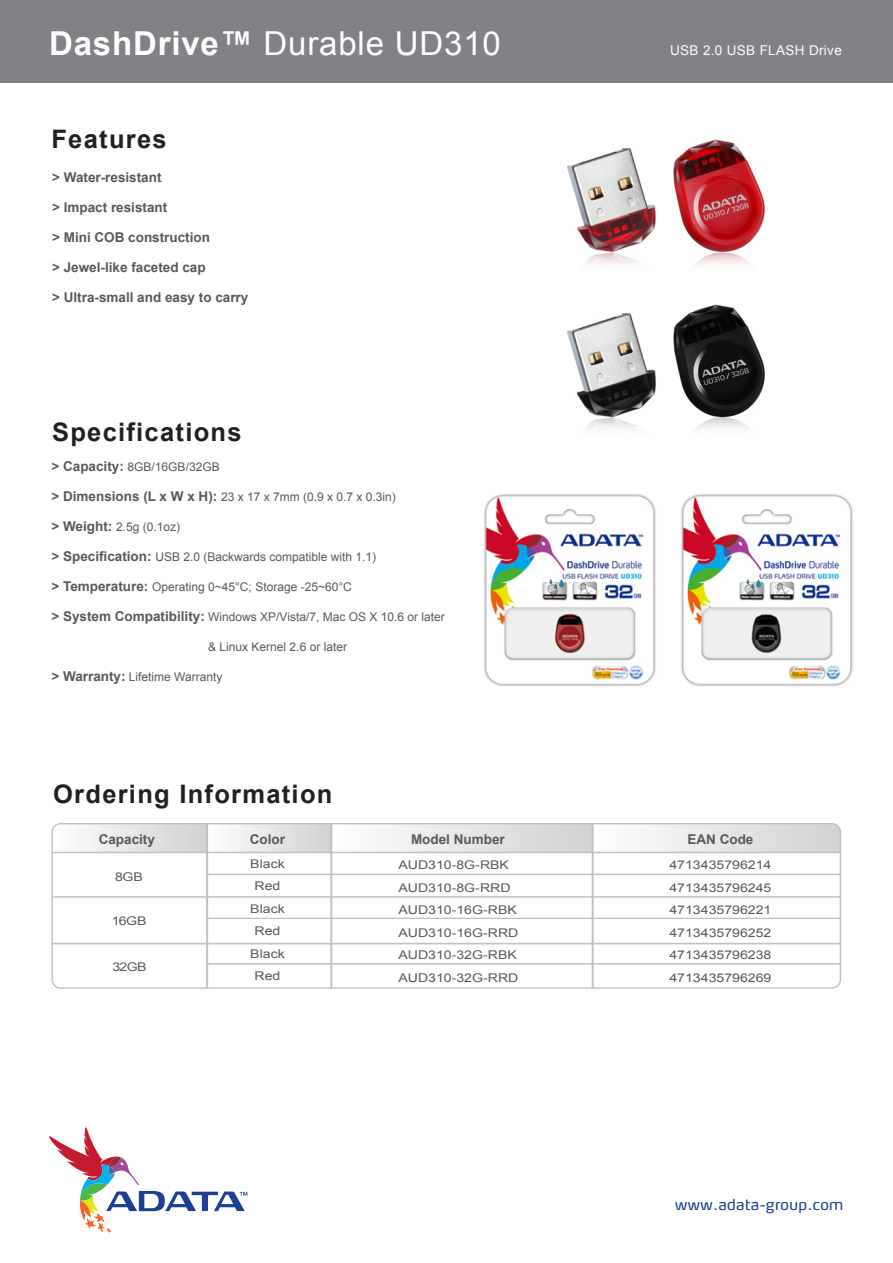
<style>
.page{position:relative;width:893px;height:1263px;background:#fff}
.page>*{position:absolute;margin:0;border:0;box-sizing:border-box;transform-origin:0 0}
.t1{font:33px "Arial";letter-spacing:.025em;color:#fff}
.t2{font:700 25.5px "Arial";letter-spacing:.05em;color:#231f20}
.t3{font:15px "Max LF";letter-spacing:.025em;color:#1b3f94}
.t4{font:700 13.5px "Arial";color:#59595b}
.t5{font:13.5px "Arial";letter-spacing:.025em;color:#fff}
.t6{font:12px "Arial";color:#59595b}
.t7{font:12px/22.5px "Arial";color:#59595b;scale:1.18 1}
.s1{font-weight:700}
.s2{font-weight:700;font-size:13.5px}
</style>
<div class="page">
<svg style="left:49px;top:1127px;width:199px;height:106px"></svg>
<div style="left:0;top:0;width:893px;height:82px;background:#808285"></div>
<div style="left:332px;top:824px;width:261px;height:28px;background:linear-gradient(to right,#fefefe,#d1d2d4)"></div>
<div style="left:207px;top:824px;width:125px;height:28px;background:linear-gradient(to right,#fefeff,#d1d2d4)"></div>
<div style="left:52px;top:824px;width:155px;height:28px;background:linear-gradient(to right,#fefefe,#d1d2d5)"></div>
<svg style="left:594px;top:824px;width:247px;height:28px"></svg>
<hr style="left:52px;top:852px;width:788px;height:1px;background:#bfc1c3">
<hr style="left:207px;top:918px;width:633px;height:1px;background:#bfc1c3">
<hr style="left:206px;top:824px;width:2px;height:164px;background:#bfc1c3">
<hr style="left:330px;top:824px;width:2px;height:164px;background:#bfc1c3">
<hr style="left:592px;top:824px;width:2px;height:164px;background:#bfc1c3">
<div style="left:51px;top:823px;width:790px;height:166px;border:1px solid #bfc1c3;border-radius:8px"></div>
<hr style="left:53px;top:896px;width:787px;height:2px;background:#bfc1c3">
<hr style="left:52px;top:943px;width:788px;height:1px;background:#bfc1c3">
<hr style="left:207px;top:873px;width:633px;height:2px;background:#bfc1c3">
<hr style="left:207px;top:963px;width:633px;height:1px;background:#bfc1c3">
<img style="left:484px;top:494px;width:369px;height:193px">
<img style="left:567px;top:139px;width:198px;height:290px">
<h1 class="t1" style="left:49px;top:22px;width:453px"><span class="s1">DashDrive™</span> Durable UD310</h1>
<h2 class="t2" style="left:51px;top:122px;width:117px">Features</h2>
<p class="t4" style="left:52px;top:168px;width:111px">&gt; Water-resistant</p>
<p class="t4" style="left:52px;top:198px;width:117px">&gt; Impact resistant</p>
<p class="t4" style="left:52px;top:228px;width:159px">&gt; Mini COB construction</p>
<p class="t4" style="left:52px;top:258px;width:155px">&gt; Jewel-like faceted cap</p>
<p class="t4" style="left:52px;top:288px;width:198px">&gt; Ultra-small and easy to carry</p>
<h2 class="t2" style="left:52px;top:415px;width:191px">Specifications</h2>
<p class="t6" style="left:51px;top:459px;width:170px"><span class="s2">&gt; Capacity:</span> 8GB/16GB/32GB</p>
<p class="t6" style="left:51px;top:489px;width:346px"><span class="s2">&gt; Dimensions (L x W x H):</span> 23 x 17 x 7mm (0.9 x 0.7 x 0.3in)</p>
<p class="t6" style="left:51px;top:519px;width:130px"><span class="s2">&gt; Weight:</span> 2.5g (0.1oz)</p>
<p class="t6" style="left:51px;top:549px;width:326px"><span class="s2">&gt; Specification:</span> USB 2.0 (Backwards compatible with 1.1)</p>
<p class="t6" style="left:51px;top:579px;width:302px"><span class="s2">&gt; Temperature:</span> Operating 0~45°C; Storage -25~60°C</p>
<p class="t6" style="left:51px;top:609px;width:395px"><span class="s2">&gt; System Compatibility:</span> Windows XP/Vista/7, Mac OS X 10.6 or later</p>
<p class="t6" style="left:208px;top:639px;width:140px">&amp; Linux Kernel 2.6 or later</p>
<p class="t6" style="left:51px;top:669px;width:173px"><span class="s2">&gt; Warranty:</span> Lifetime Warranty</p>
<p class="t5" style="left:670px;top:42px;width:173px">USB 2.0 USB FLASH Drive</p>
<h2 class="t2" style="left:53px;top:777px;width:281px">Ordering Information</h2>
<p class="t4" style="left:99px;top:830px;width:58px">Capacity</p>
<p class="t4" style="left:250px;top:830px;width:37px">Color</p>
<p class="t4" style="left:411px;top:830px;width:95px">Model Number</p>
<p class="t4" style="left:687px;top:830px;width:68px">EAN Code</p>
<p class="t7" style="left:115px;top:865px;width:25px">8GB</p>
<p class="t7" style="left:112px;top:910px;width:31px">16GB</p>
<p class="t7" style="left:250px;top:852px;width:31px;text-align:center">Black<br>Red<br>Black<br>Red<br>Black<br>Red</p>
<p class="t7" style="left:669px;top:854px;width:88px;text-align:justify">4713435796214<br>4713435796245<br>4713435796221<br>4713435796252<br>4713435796238<br>4713435796269</p>
<p class="t7" style="left:398px;top:854px;width:103px">AUD310-8G-RBK<br>AUD310-8G-RRD<br>AUD310-16G-RBK<br>AUD310-16G-RRD<br>AUD310-32G-RBK<br>AUD310-32G-RRD</p>
<p class="t7" style="left:112px;top:956px;width:30px">32GB</p>
<p class="t3" style="left:675px;top:1195px;width:169px">www.adata-group.com</p>
</div>
